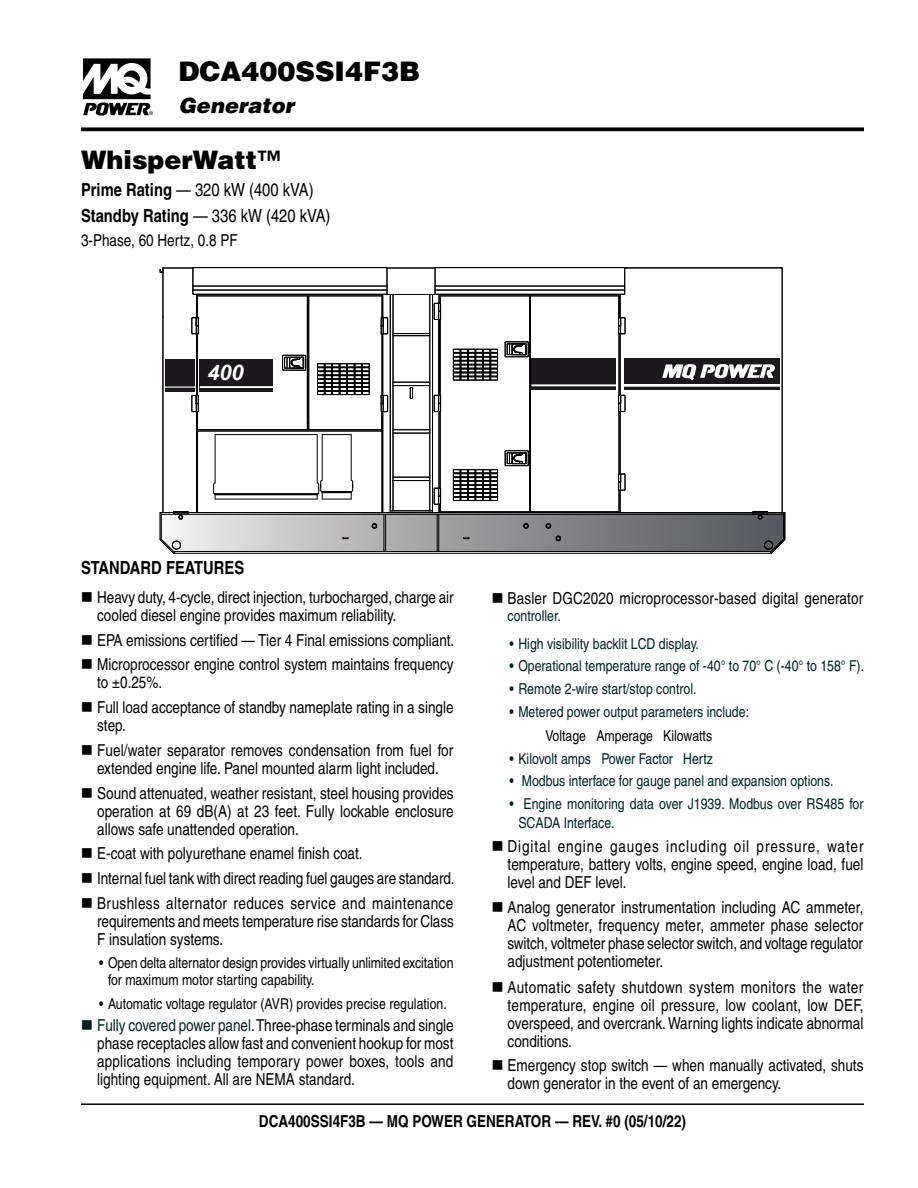
<style>
.page{position:relative;width:918px;height:1188px;background:#fff}
.page>*{position:absolute;margin:0;border:0;box-sizing:border-box;transform-origin:0 0}
.t1{font:900 27px "Helvetica";color:#000}
.t2{font:900 25.5px "Helvetica";color:#000}
.t3{font:italic 700 21.45px "Arial";color:#fff}
.t4{font:italic 900 21px "Helvetica";color:#000}
.t5{font:condensed 18px/25.7px "Helvetica";color:#000}
.t6{font:700 condensed 18px "Helvetica";color:#000}
.t7{font:condensed 16.5px/18px "Helvetica";color:#000}
.t8{font:700 condensed 16.5px "Helvetica";color:#000}
.t9{font:condensed 15px/18.8px "Helvetica";color:#001f20}
.t10{font:condensed 15px/16.5px "Helvetica";color:#000}
.s1{font-weight:700}
.s2{color:#001f20}
</style>
<div class="page">
<hr style="left:81px;top:1103px;width:783px;height:2px;background:#000">
<svg style="left:81px;top:127px;width:783px;height:4px;background:#1c1c1c"></svg>
<svg style="left:83px;top:58px;width:70px;height:58px"></svg>
<hr style="left:163px;top:268px;width:30px;height:1px;background:#000">
<hr style="left:162px;top:317px;width:1px;height:196px;background:#000">
<hr style="left:162px;top:268px;width:1px;height:49px;background:#000">
<hr style="left:530px;top:295px;width:89px;height:1px;background:#000">
<hr style="left:440px;top:295px;width:90px;height:1px;background:#000">
<hr style="left:435px;top:267px;width:190px;height:1px;background:#000">
<hr style="left:193px;top:267px;width:194px;height:1px;background:#000">
<hr style="left:309px;top:295px;width:73px;height:1px;background:#000">
<hr style="left:197px;top:430px;width:185px;height:1px;background:#000">
<hr style="left:309px;top:429px;width:73px;height:1px;background:#000">
<hr style="left:196px;top:412px;width:1px;height:101px;background:#000">
<hr style="left:197px;top:431px;width:1px;height:82px;background:#000">
<hr style="left:197px;top:295px;width:110px;height:1px;background:#000">
<hr style="left:197px;top:429px;width:110px;height:1px;background:#000">
<svg style="left:191px;top:394px;width:8px;height:36px"></svg>
<hr style="left:196px;top:334px;width:1px;height:61px;background:#000">
<hr style="left:197px;top:334px;width:1px;height:61px;background:#000">
<hr style="left:308px;top:296px;width:1px;height:134px;background:#000">
<hr style="left:307px;top:296px;width:1px;height:134px;background:#000">
<hr style="left:390px;top:295px;width:1px;height:218px;background:#000">
<hr style="left:393px;top:295px;width:1px;height:216px;background:#000">
<hr style="left:432px;top:295px;width:1px;height:218px;background:#000">
<hr style="left:429px;top:295px;width:1px;height:216px;background:#000">
<hr style="left:381px;top:294px;width:55px;height:1px;background:#000">
<hr style="left:387px;top:268px;width:48px;height:1px;background:#000">
<svg style="left:380px;top:268px;width:9px;height:67px"></svg>
<hr style="left:382px;top:412px;width:1px;height:101px;background:#000">
<hr style="left:382px;top:334px;width:1px;height:61px;background:#000">
<hr style="left:393px;top:335px;width:37px;height:1px;background:#000">
<hr style="left:393px;top:333px;width:37px;height:1px;background:#000">
<hr style="left:393px;top:385px;width:37px;height:1px;background:#000">
<hr style="left:393px;top:382px;width:37px;height:1px;background:#000">
<svg style="left:409px;top:386px;width:5px;height:14px"></svg>
<hr style="left:393px;top:433px;width:37px;height:1px;background:#000">
<hr style="left:393px;top:429px;width:37px;height:1px;background:#000">
<hr style="left:529px;top:296px;width:1px;height:216px;background:#000">
<hr style="left:782px;top:268px;width:1px;height:245px;background:#000">
<hr style="left:530px;top:296px;width:1px;height:216px;background:#000">
<hr style="left:620px;top:334px;width:1px;height:61px;background:#000">
<hr style="left:620px;top:412px;width:1px;height:62px;background:#000">
<hr style="left:436px;top:294px;width:188px;height:1px;background:#000">
<hr style="left:194px;top:294px;width:192px;height:1px;background:#000">
<hr style="left:215px;top:434px;width:102px;height:1px;background:#000">
<hr style="left:215px;top:435px;width:1px;height:48px;background:#000">
<hr style="left:351px;top:435px;width:1px;height:45px;background:#000">
<hr style="left:322px;top:435px;width:1px;height:45px;background:#000">
<svg style="left:322px;top:434px;width:29px;height:1px"></svg>
<hr style="left:317px;top:435px;width:1px;height:48px;background:#000">
<svg style="left:317px;top:363px;width:53px;height:33px"></svg>
<hr style="left:440px;top:412px;width:1px;height:76px;background:#000">
<hr style="left:440px;top:319px;width:1px;height:76px;background:#000">
<svg style="left:433px;top:267px;width:9px;height:54px"></svg>
<hr style="left:438px;top:412px;width:1px;height:76px;background:#000">
<hr style="left:438px;top:319px;width:1px;height:76px;background:#000">
<hr style="left:618px;top:334px;width:2px;height:61px;background:#000">
<hr style="left:618px;top:412px;width:2px;height:62px;background:#000">
<svg style="left:190px;top:268px;width:9px;height:67px"></svg>
<svg style="left:433px;top:394px;width:9px;height:19px"></svg>
<svg style="left:618px;top:394px;width:8px;height:19px"></svg>
<svg style="left:380px;top:394px;width:9px;height:36px"></svg>
<hr style="left:193px;top:290px;width:194px;height:1px;background:#000">
<hr style="left:435px;top:290px;width:190px;height:1px;background:#000">
<hr style="left:193px;top:286px;width:194px;height:1px;background:#000">
<hr style="left:435px;top:286px;width:190px;height:1px;background:#000">
<svg style="left:452px;top:341px;width:77px;height:40px"></svg>
<svg style="left:282px;top:354px;width:25px;height:18px"></svg>
<svg style="left:618px;top:267px;width:165px;height:68px"></svg>
<div style="left:200px;top:359px;width:73px;height:32px;background:#1b181b"></div>
<hr style="left:200px;top:386px;width:79px;height:2px;background:#fff">
<div style="left:165px;top:359px;width:29px;height:32px;background:#1b181b"></div>
<hr style="left:165px;top:387px;width:30px;height:1px;background:#fff">
<div style="left:624px;top:358px;width:155px;height:31px;background:#1b181b"></div>
<hr style="left:624px;top:384px;width:156px;height:3px;background:#fff">
<div style="left:532px;top:358px;width:84px;height:31px;background:#1b181b"></div>
<hr style="left:531px;top:384px;width:85px;height:2px;background:#fff">
<svg style="left:662px;top:364px;width:113px;height:16px"></svg>
<svg style="left:160px;top:449px;width:625px;height:105px"></svg>
<h1 class="t1" style="left:178px;top:54px;width:243px">DCA400SSI4F3B</h1>
<p class="t4" style="left:179px;top:92px;width:117px">Generator</p>
<h2 class="t2" style="left:81px;top:143px;width:202px">WhisperWatt™</h2>
<p class="t5" style="left:81px;top:177px;width:251px"><span class="s1">Prime Rating</span> — 320 kW (400 kVA)<br><span class="s1">Standby Rating</span> — 336 kW (420 kVA)</p>
<p class="t7" style="left:81px;top:231px;width:158px">3-Phase, 60 Hertz, 0.8 PF</p>
<h3 class="t3" style="left:207px;top:359px;width:37px">400</h3>
<p class="t6" style="left:81px;top:557px;width:165px">STANDARD FEATURES</p>
<p class="t7" style="left:97px;top:588px;width:358px">Heavy duty, 4-cycle, direct injection, turbocharged, charge air cooled diesel engine provides maximum reliability.</p>
<p class="t7" style="left:97px;top:627px;width:359px;line-height:24.8px">EPA emissions certified — Tier 4 Final emissions compliant.<br>Microprocessor engine control system maintains frequency</p>
<p class="t7" style="left:97px;top:670px;width:358px;line-height:24.8px">to ±0.25%.<br>Full load acceptance of standby nameplate rating in a single</p>
<p class="t7" style="left:97px;top:713px;width:358px;line-height:24.8px">step.<br>Fuel/water separator removes condensation from fuel for</p>
<p class="t7" style="left:97px;top:756px;width:358px;line-height:24.8px">extended engine life. Panel mounted alarm light included.<br>Sound attenuated, weather resistant, steel housing provides</p>
<p class="t7" style="left:97px;top:802px;width:358px">operation at 69 dB(A) at 23 feet. Fully lockable enclosure allows safe unattended operation.</p>
<p class="t7" style="left:97px;top:841px;width:359px;line-height:24.8px">E-coat with polyurethane enamel finish coat.<br>Internal fuel tank with direct reading fuel gauges are standard.<br>Brushless alternator reduces service and maintenance</p>
<p class="t7" style="left:97px;top:912px;width:358px">requirements and meets temperature rise standards for Class<br>F insulation systems.</p>
<p class="t10" style="left:108px;top:955px;width:347px;text-indent:-9px">• Open delta alternator design provides virtually unlimited excitation for maximum motor starting capability.</p>
<p class="t10" style="left:99px;top:995px;width:349px">• Automatic voltage regulator (AVR) provides precise regulation.</p>
<p class="t7" style="left:97px;top:1016px;width:358px;text-align:justify"><span class="s2">Fully covered power panel.</span> Three-phase terminals and single phase receptacles allow fast and convenient hookup for most applications including temporary power boxes, tools and lighting equipment. All are NEMA standard.</p>
<p class="t7" style="left:508px;top:589px;width:357px">Basler DGC2020 microprocessor-based digital generator</p>
<p class="t9" style="left:508px;top:606px;width:55px">controller.</p>
<p class="t9" style="left:509px;top:634px;width:191px">• High visibility backlit LCD display.</p>
<p class="t9" style="left:509px;top:657px;width:356px">• Operational temperature range of -40° to 70° C (-40° to 158° F).</p>
<p class="t9" style="left:509px;top:679px;width:189px">• Remote 2-wire start/stop control.</p>
<p class="t9" style="left:509px;top:702px;width:241px">• Metered power output parameters include:</p>
<p class="t10" style="left:545px;top:727px;width:168px">Voltage Amperage Kilowatts</p>
<p class="t9" style="left:509px;top:749px;width:205px">• Kilovolt amps Power Factor Hertz</p>
<p class="t9" style="left:509px;top:772px;width:326px">• Modbus interface for gauge panel and expansion options.</p>
<p class="t9" style="left:518px;top:794px;width:347px;text-indent:-9px">• Engine monitoring data over J1939. Modbus over RS485 for<br>SCADA Interface.</p>
<p class="t7" style="left:508px;top:838px;width:357px;text-align:justify">Digital engine gauges including oil pressure, water temperature, battery volts, engine speed, engine load, fuel level and DEF level.</p>
<p class="t7" style="left:508px;top:898px;width:358px;text-align:justify">Analog generator instrumentation including AC ammeter, AC voltmeter, frequency meter, ammeter phase selector switch, voltmeter phase selector switch, and voltage regulator adjustment potentiometer.</p>
<p class="t7" style="left:508px;top:978px;width:358px;text-align:justify">Automatic safety shutdown system monitors the water temperature, engine oil pressure, low coolant, low DEF, overspeed, and overcrank. Warning lights indicate abnormal conditions.</p>
<p class="t7" style="left:508px;top:1057px;width:357px">Emergency stop switch — when manually activated, shuts down generator in the event of an emergency.</p>
<p class="t8" style="left:259px;top:1111px;width:429px">DCA400SSI4F3B — MQ POWER GENERATOR — REV. #0 (05/10/22)</p>
</div>
